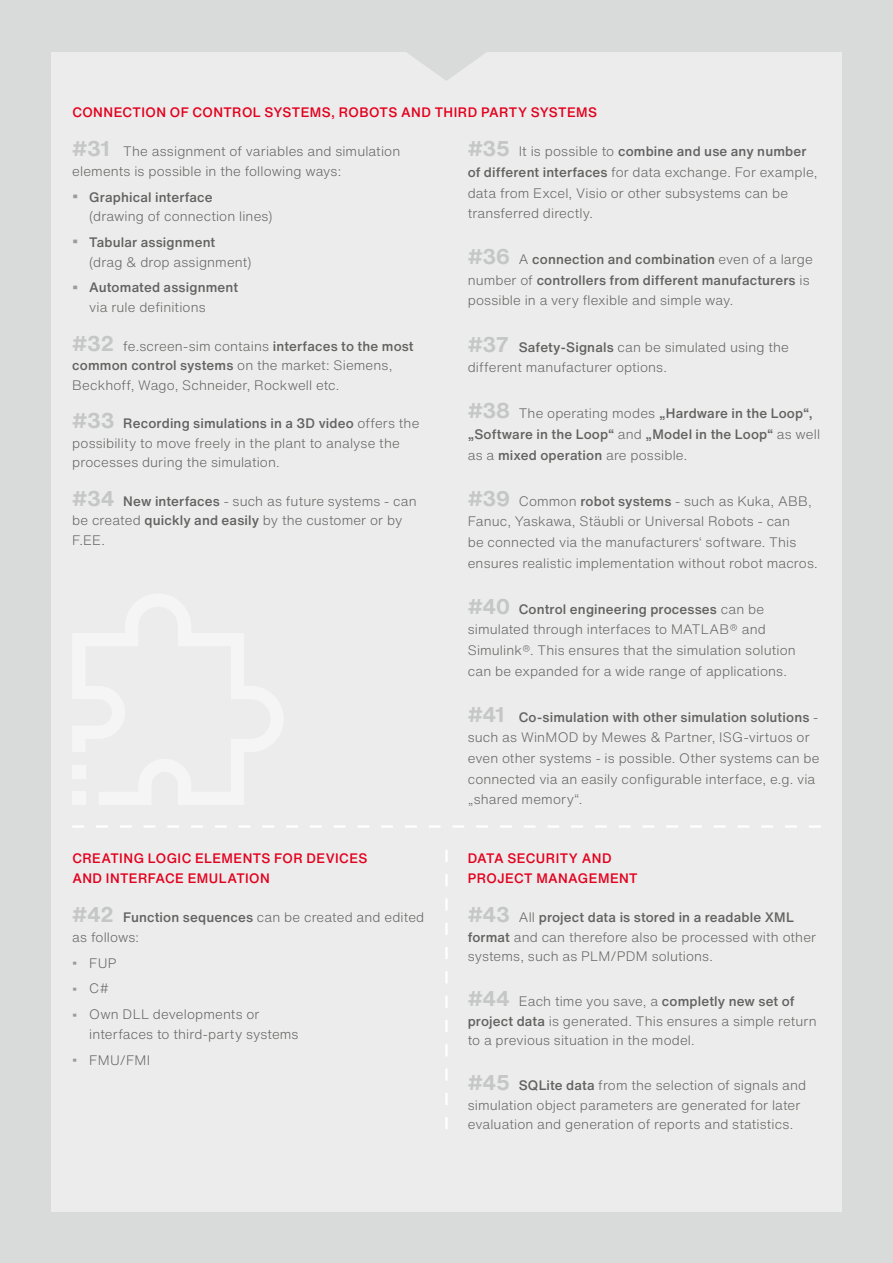
<style>
.page{position:relative;width:893px;height:1263px;background:#d9dada}
.page>*{position:absolute;margin:0;border:0;box-sizing:border-box;transform-origin:0 0}
.t1{font:300 13.5px/19.5px "Helvetica Now Text";letter-spacing:.01em;color:#626261}
.t2{font:500 13.5px/20.5px "Helvetica Now Text";letter-spacing:.01em;color:#626261}
.t3{font:500 13.5px/19.5px "Helvetica Now Text";letter-spacing:.025em;color:#e3001d}
.s1{font-weight:700;font-size:21px;color:#c5c6c6}
.s2{font-weight:500;font-size:16.2px;color:#9c9c9d}
.s3{font-weight:500}
.s4{font-size:16.2px;color:#9c9c9d}
.s5{font-weight:300}
.s6{font-weight:500;color:#9c9c9d}
</style>
<div class="page">
<div style="left:51px;top:51px;width:791px;height:1161px;background:#ececec"></div>
<svg style="left:333px;top:51px;width:227px;height:30px"></svg>
<svg style="left:72px;top:825px;width:749px;height:3px"></svg>
<div style="left:72px;top:792px;width:13px;height:13px;background:#f5f5f5"></div>
<div style="left:72px;top:765px;width:13px;height:13px;background:#f5f5f5"></div>
<svg style="left:445px;top:850px;width:3px;height:279px"></svg>
<p class="t3" style="left:72px;top:102px;width:526px">CONNECTION OF CONTROL SYSTEMS, ROBOTS AND THIRD PARTY SYSTEMS</p>
<p class="t1" style="left:72px;top:141px;width:330px"><span class="s1">#31</span> The assignment of variables and simulation elements is possible in the following ways:</p>
<p class="t1" style="left:89px;top:187px;width:185px;text-indent:-17px"><span class="s2">•</span> <span class="s3">Graphical interface<br></span>(drawing of connection lines)</p>
<p class="t1" style="left:89px;top:232px;width:164px;text-indent:-17px"><span class="s2">•</span> <span class="s3">Tabular assignment </span>(drag &amp; drop assignment)</p>
<p class="t2" style="left:89px;top:277px;width:150px;line-height:19.5px;text-indent:-17px"><span class="s4">•</span> Automated assignment <span class="s5">via rule definitions</span></p>
<p class="t1" style="left:72px;top:335px;width:343px"><span class="s1">#32</span> fe.screen-sim contains <span class="s3">interfaces to the most common control systems</span> on the market: Siemens,<br>Beckhoff, Wago, Schneider, Rockwell etc.</p>
<p class="t1" style="left:72px;top:413px;width:349px"><span class="s1">#33</span> <span class="s3">Recording simulations in a 3D video</span> offers the possibility to move freely in the plant to analyse the processes during the simulation.</p>
<p class="t1" style="left:72px;top:491px;width:346px"><span class="s1">#34</span> <span class="s3">New interfaces</span> - such as future systems - can be created <span class="s3">quickly and easily</span> by the customer or by<br>F.EE.</p>
<p class="t1" style="left:468px;top:141px;width:351px;line-height:20.5px"><span class="s1">#35</span> It is possible to <span class="s3">combine and use any number of different interfaces</span> for data exchange. For example, data from Excel, Visio or other subsystems can be transferred directly.</p>
<p class="t2" style="left:468px;top:249px;width:347px"><span class="s1">#36</span> <span class="s5">A</span> connection and combination <span class="s5">even of a large number of</span> controllers from different manufacturers <span class="s5">is possible in a very flexible and simple way.</span></p>
<p class="t1" style="left:468px;top:336px;width:323px;line-height:20.5px"><span class="s1">#37</span> <span class="s3">Safety-Signals</span> can be simulated using the different manufacturer options.</p>
<p class="t2" style="left:468px;top:403px;width:354px"><span class="s1">#38</span> <span class="s5">The operating modes</span> „Hardware in the Loop“, „Software in the Loop“ <span class="s5">and</span> „Model in the Loop“ <span class="s5">as well as a</span> mixed operation <span class="s5">are possible.</span></p>
<p class="t1" style="left:468px;top:490px;width:352px;line-height:20.5px"><span class="s1">#39</span> Common <span class="s3">robot systems</span> - such as Kuka, ABB, Fanuc, Yaskawa, Stäubli or Universal Robots - can<br>be connected via the manufacturers‘ software. This ensures realistic implementation without robot macros.</p>
<p class="t1" style="left:468px;top:598px;width:330px;line-height:20.5px"><span class="s1">#40</span> <span class="s3">Control engineering processes</span> can be simulated through interfaces to MATLAB® and Simulink®. This ensures that the simulation solution can be expanded for a wide range of applications.</p>
<p class="t1" style="left:468px;top:706px;width:353px;line-height:20.5px"><span class="s1">#41</span> <span class="s3">Co-simulation with other simulation solutions</span> - such as WinMOD by Mewes &amp; Partner, ISG-virtuos or even other systems - is possible. Other systems can be connected via an easily configurable interface, e.g. via „shared memory“.</p>
<p class="t3" style="left:72px;top:848px;width:296px">CREATING LOGIC ELEMENTS FOR DEVICES<br>AND INTERFACE EMULATION</p>
<p class="t3" style="left:468px;top:848px;width:171px">DATA SECURITY AND<br>PROJECT MANAGEMENT</p>
<p class="t1" style="left:72px;top:907px;width:354px"><span class="s1">#42</span> <span class="s3">Function sequences</span> can be created and edited as follows:</p>
<p class="t1" style="left:72px;top:952px;width:46px"><span class="s6">•</span> FUP</p>
<p class="t1" style="left:72px;top:978px;width:38px"><span class="s6">•</span> C#</p>
<p class="t1" style="left:89px;top:1004px;width:211px;text-indent:-17px"><span class="s6">•</span> Own DLL developments or interfaces to third-party systems</p>
<p class="t1" style="left:72px;top:1050px;width:79px"><span class="s6">•</span> FMU/FMI</p>
<p class="t1" style="left:468px;top:907px;width:350px"><span class="s1">#43</span> All <span class="s3">project data is stored in a readable XML format</span> and can therefore also be processed with other systems, such as PLM/PDM solutions.</p>
<p class="t1" style="left:468px;top:991px;width:350px"><span class="s1">#44</span> Each time you save, a <span class="s3">completly new set of project data</span> is generated. This ensures a simple return to a previous situation in the model.</p>
<p class="t1" style="left:468px;top:1075px;width:340px"><span class="s1">#45</span> <span class="s3">SQLite data</span> from the selection of signals and simulation object parameters are generated for later evaluation and generation of reports and statistics.</p>
</div>
